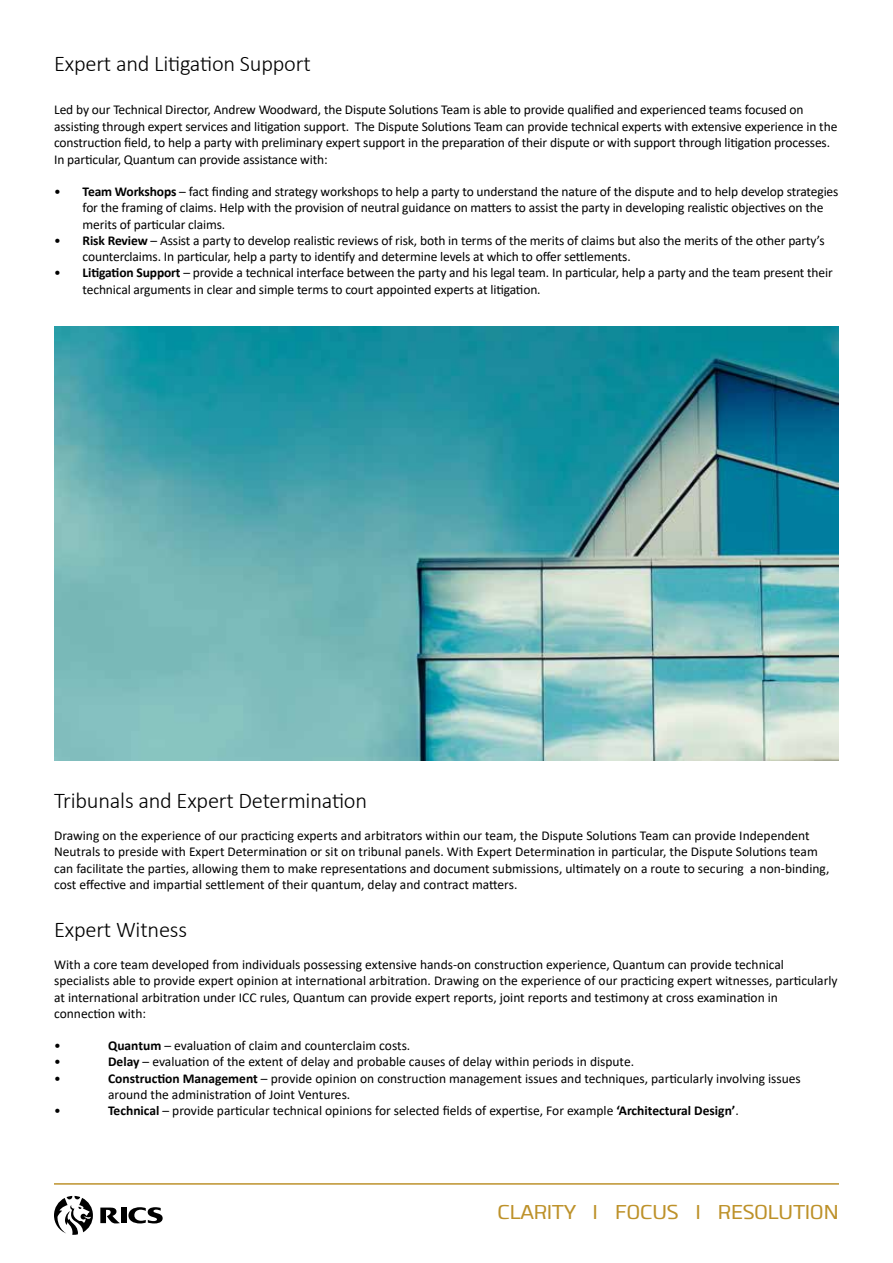
<style>
.page{position:relative;width:893px;height:1263px;background:#fff}
.page>*{position:absolute;margin:0;border:0;box-sizing:border-box;transform-origin:0 0}
.t1{font:300 22.5px "Calibri";letter-spacing:-.01em;color:#000}
.t2{font:21px "Clio XS Regular";letter-spacing:-.03em;color:#bd9129}
.t3{font:13.5px/16.2px "Calibri";letter-spacing:-.01em;color:#000}
.s1{font-weight:700}
</style>
<div class="page">
<hr style="left:54px;top:1183px;width:785px;height:2px;background:#bd922d">
<svg style="left:128px;top:1207px;width:35px;height:16px"></svg>
<div style="left:121px;top:1207px;width:6px;height:16px;background:#000"></div>
<svg style="left:100px;top:1207px;width:20px;height:16px"></svg>
<svg style="left:54px;top:1196px;width:39px;height:39px"></svg>
<img style="left:54px;top:326px;width:784px;height:434px">
<h1 class="t1" style="left:54px;top:49px;width:258px">Expert and Litigation Support</h1>
<p class="t3" style="left:54px;top:101px;width:785px">Led by our Technical Director, Andrew Woodward, the Dispute Solutions Team is able to provide qualified and experienced teams focused on assisting through expert services and litigation support. The Dispute Solutions Team can provide technical experts with extensive experience in the construction field, to help a party with preliminary expert support in the preparation of their dispute or with support through litigation processes.<br>In particular, Quantum can provide assistance with:</p>
<p class="t3" style="left:83px;top:183px;width:757px;text-indent:-28px">• <span class="s1">Team Workshops</span> – fact finding and strategy workshops to help a party to understand the nature of the dispute and to help develop strategies for the framing of claims. Help with the provision of neutral guidance on matters to assist the party in developing realistic objectives on the merits of particular claims.</p>
<p class="t3" style="left:83px;top:232px;width:743px;text-indent:-28px">• <span class="s1">Risk Review</span> – Assist a party to develop realistic reviews of risk, both in terms of the merits of claims but also the merits of the other party’s counterclaims. In particular, help a party to identify and determine levels at which to offer settlements.</p>
<p class="t3" style="left:83px;top:264px;width:752px;text-indent:-28px">• <span class="s1">Litigation Support</span> – provide a technical interface between the party and his legal team. In particular, help a party and the team present their technical arguments in clear and simple terms to court appointed experts at litigation.</p>
<h1 class="t1" style="left:54px;top:786px;width:314px">Tribunals and Expert Determination</h1>
<p class="t3" style="left:54px;top:827px;width:777px">Drawing on the experience of our practicing experts and arbitrators within our team, the Dispute Solutions Team can provide Independent Neutrals to preside with Expert Determination or sit on tribunal panels. With Expert Determination in particular, the Dispute Solutions team can facilitate the parties, allowing them to make representations and document submissions, ultimately on a route to securing a non-binding, cost effective and impartial settlement of their quantum, delay and contract matters.</p>
<h1 class="t1" style="left:54px;top:915px;width:134px">Expert Witness</h1>
<p class="t3" style="left:54px;top:956px;width:785px">With a core team developed from individuals possessing extensive hands-on construction experience, Quantum can provide technical specialists able to provide expert opinion at international arbitration. Drawing on the experience of our practicing expert witnesses, particularly at international arbitration under ICC rules, Quantum can provide expert reports, joint reports and testimony at cross examination in connection with:</p>
<p class="t3" style="left:54px;top:1037px;width:8px">•</p>
<p class="t3" style="left:108px;top:1037px;width:304px"><span class="s1">Quantum</span> – evaluation of claim and counterclaim costs.</p>
<p class="t3" style="left:54px;top:1053px;width:8px">•</p>
<p class="t3" style="left:108px;top:1053px;width:528px"><span class="s1">Delay</span> – evaluation of the extent of delay and probable causes of delay within periods in dispute.</p>
<p class="t3" style="left:54px;top:1070px;width:8px">•</p>
<p class="t3" style="left:108px;top:1070px;width:694px"><span class="s1">Construction Management</span> – provide opinion on construction management issues and techniques, particularly involving issues around the administration of Joint Ventures.</p>
<p class="t3" style="left:54px;top:1102px;width:8px">•</p>
<p class="t3" style="left:108px;top:1102px;width:632px"><span class="s1">Technical</span> – provide particular technical opinions for selected fields of expertise, For example <span class="s1">‘Architectural Design’</span>.</p>
<h2 class="t2" style="left:497px;top:1200px;width:343px">CLARITY I FOCUS I RESOLUTION</h2>
</div>
